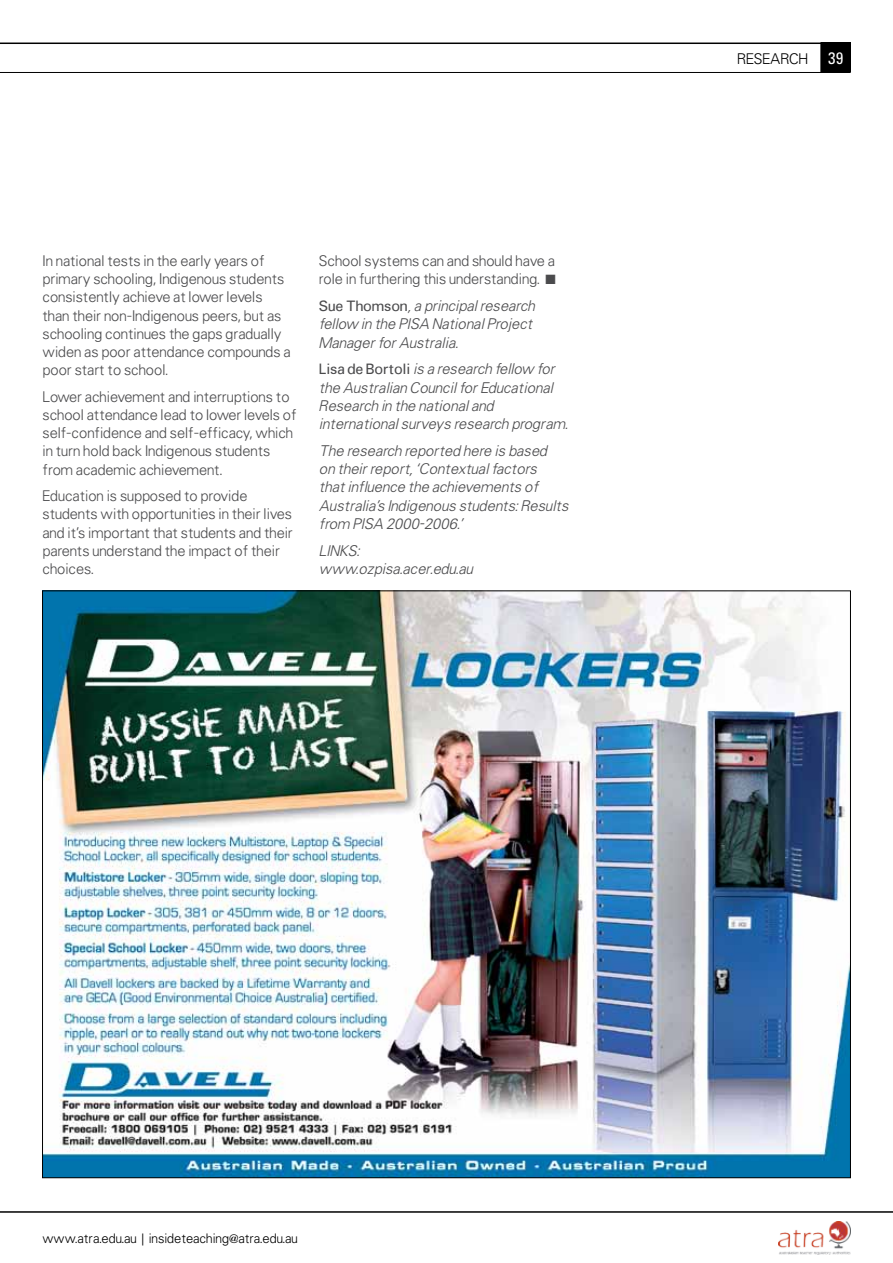
<style>
.page{position:relative;width:893px;height:1263px;background:#fff}
.page>*{position:absolute;margin:0;border:0;box-sizing:border-box;transform-origin:0 0}
.t1{font:15px "Uniform Cond";color:#fff}
.t2{font:300 13.5px/18.1px "Uniform";color:#4b4b4d}
.t3{font:italic 300 13.5px/18.3px "Uniform";color:#4b4b4d}
.t4{font:300 13.5px "Uniform";color:#000}
.t5{font:300 12px "Uniform";color:#000}
.s1{font-weight:400;font-style:normal}
</style>
<div class="page">
<hr style="left:0;top:1211px;width:893px;height:2px;background:#000">
<img style="left:778px;top:1222px;width:72px;height:32px">
<hr style="left:0;top:43px;width:850px;height:1px;background:#000">
<hr style="left:0;top:72px;width:850px;height:1px;background:#000">
<div style="left:821px;top:43px;width:29px;height:29px;background:#000"></div>
<img style="left:44px;top:593px;width:805px;height:583px">
<p class="t2" style="left:43px;top:252px;width:250px">In national tests in the early years of primary schooling, Indigenous students consistently achieve at lower levels than their non-Indigenous peers, but as schooling continues the gaps gradually widen as poor attendance compounds a poor start to school.</p>
<p class="t2" style="left:43px;top:387px;width:256px">Lower achievement and interruptions to school attendance lead to lower levels of self-confidence and self-efficacy, which in turn hold back Indigenous students from academic achievement.</p>
<p class="t2" style="left:43px;top:487px;width:252px">Education is supposed to provide students with opportunities in their lives and it’s important that students and their parents understand the impact of their choices.</p>
<p class="t2" style="left:319px;top:251px;width:238px">School systems can and should have a role in furthering this understanding. ■</p>
<p class="t3" style="left:319px;top:296px;width:217px"><span class="s1">Sue Thomson</span>, a principal research fellow in the PISA National Project<br>Manager for Australia.</p>
<p class="t3" style="left:319px;top:360px;width:250px"><span class="s1">Lisa de Bortoli</span> is a research fellow for the Australian Council for Educational Research in the national and international surveys research program.</p>
<p class="t3" style="left:319px;top:441px;width:251px">The research reported here is based<br>on their report, ‘Contextual factors<br>that influence the achievements of Australia’s Indigenous students: Results from PISA 2000-2006.’</p>
<p class="t3" style="left:319px;top:541px;width:156px">LINKS: www.ozpisa.acer.edu.au</p>
<p class="t4" style="left:737px;top:49px;width:72px">RESEARCH</p>
<p class="t1" style="left:828px;top:48px;width:17px">39</p>
<p class="t5" style="left:43px;top:1230px;width:257px">www.atra.edu.au | insideteaching@atra.edu.au</p>
</div>
